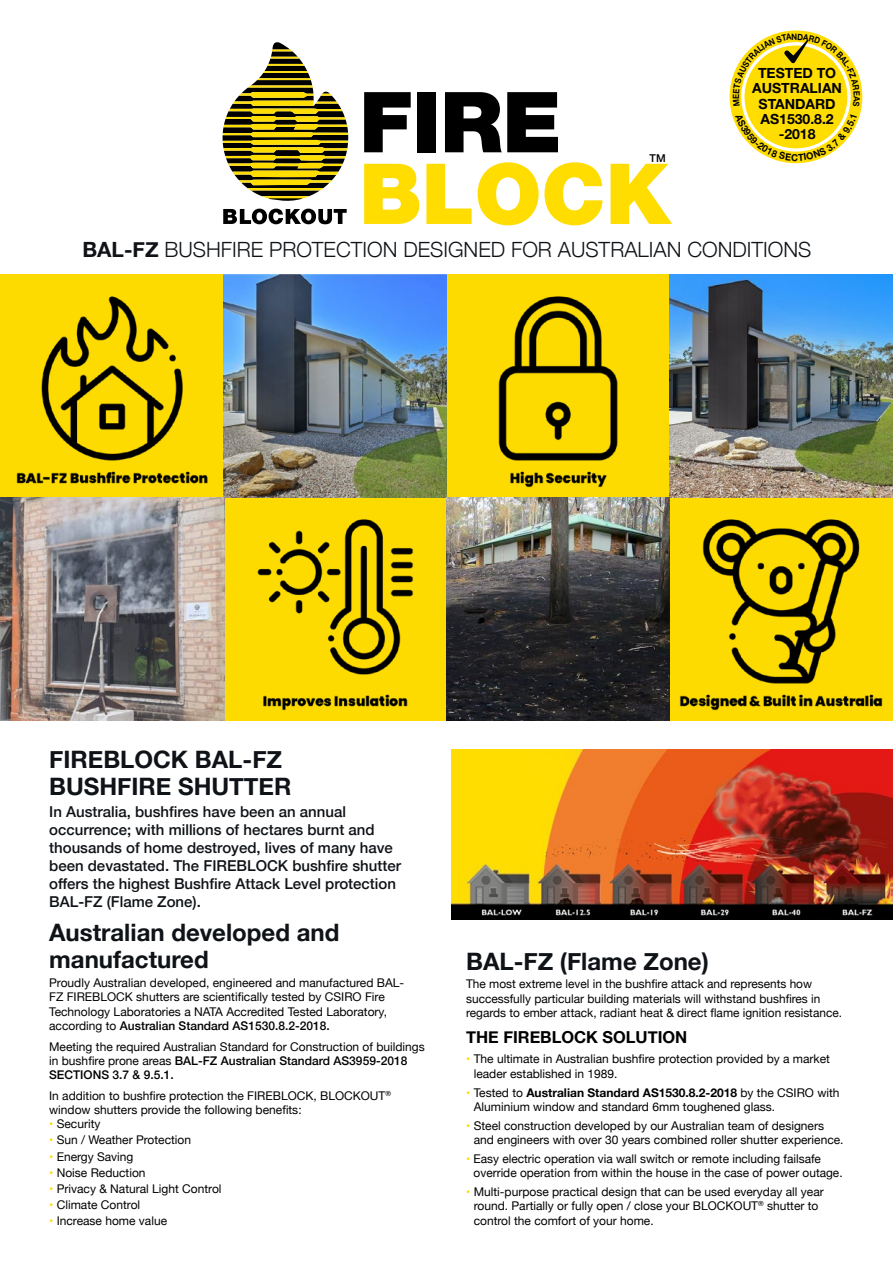
<style>
.page{position:relative;width:893px;height:1263px;background:#fff}
.page>*{position:absolute;margin:0;border:0;box-sizing:border-box;transform-origin:0 0}
.t1{font:900 84.3px "Helvetica Neue LT Std";color:#fd0}
.t2{font:900 84.3px "Helvetica Neue LT Std";color:#000}
.t3{font:700 24px/27px "Helvetica Neue";color:#0f1317}
.t4{font:300 21px "Helvetica Neue";color:#0f1317}
.t5{font:700 16.5px "Helvetica Neue";color:#000}
.t6{font:500 15px/18px "Helvetica Neue";color:#0f1317}
.t7{font:700 14.1px/15px "Helvetica Neue LT Std";color:#000;text-align:center}
.t8{font:12px/14.4px "Helvetica Neue";color:#000}
.t9{font:500 10.8px "Helvetica Neue LT Std";color:#000}
.t10{font:700 8.7px "Helvetica Neue LT Std";color:#000;scale:.9 1}
.s1{font-weight:700}
.s2{font-weight:500}
.s3{color:#fddb00}
</style>
<div class="page">
<svg style="left:223px;top:42px;width:125px;height:182px"></svg>
<img style="left:0;top:274px;width:224px;height:223px">
<svg style="left:224px;top:497px;width:222px;height:223px;background:#dcbf04"></svg>
<svg style="left:670px;top:497px;width:223px;height:223px;background:#d3b700"></svg>
<div style="left:446px;top:274px;width:224px;height:223px;background:#fddb00"></div>
<img style="left:224px;top:274px;width:223px;height:223px">
<img style="left:670px;top:274px;width:223px;height:223px">
<img style="left:446px;top:497px;width:224px;height:223px">
<img style="left:0;top:497px;width:224px;height:223px">
<img style="left:451px;top:749px;width:442px;height:170px">
<div style="left:744px;top:46px;width:103px;height:102px;background:#fd0;border-radius:50%"></div>
<div style="left:730px;top:30px;width:132px;height:133px;border:12px solid #fd0;border-radius:50%"></div>
<svg style="left:733px;top:33px;width:127px;height:74px"></svg>
<svg style="left:735px;top:113px;width:122px;height:48px"></svg>
<h1 class="t2" style="left:359px;top:72px;width:204px">FIRE</h1>
<h1 class="t1" style="left:359px;top:144px;width:313px">BLOCK</h1>
<p class="t9" style="left:650px;top:151px;width:18px">TM</p>
<p class="t10" style="left:731px;top:99px;width:7px;rotate:-90deg">E</p>
<p class="t7" style="left:752px;top:66px;width:91px">TESTED TO<br>AUSTRALIAN<br>STANDARD<br>AS1530.8.2 -2018</p>
<h3 class="t4" style="left:82px;top:233px;width:731px"><span class="s1">BAL-FZ</span> BUSHFIRE PROTECTION DESIGNED FOR AUSTRALIAN CONDITIONS</h3>
<h2 class="t3" style="left:49px;top:746px;width:244px">FIREBLOCK BAL-FZ<br>BUSHFIRE SHUTTER</h2>
<p class="t6" style="left:49px;top:802px;width:353px">In Australia, bushfires have been an annual occurrence; with millions of hectares burnt and thousands of home destroyed, lives of many have been devastated. The FIREBLOCK bushfire shutter offers the highest Bushfire Attack Level protection BAL-FZ (Flame Zone).</p>
<h2 class="t3" style="left:49px;top:920px;width:292px">Australian developed and manufactured</h2>
<p class="t8" style="left:49px;top:976px;width:356px">Proudly Australian developed, engineered and manufactured BAL-FZ FIREBLOCK shutters are scientifically tested by CSIRO Fire Technology Laboratories a NATA Accredited Tested Laboratory, according to <span class="s2">Australian Standard AS1530.8.2-2018.</span></p>
<p class="t8" style="left:49px;top:1040px;width:377px">Meeting the required Australian Standard for Construction of buildings in bushfire prone areas <span class="s2">BAL-FZ Australian Standard AS3959-2018<br>SECTIONS 3.7 &amp; 9.5.1.</span></p>
<p class="t8" style="left:49px;top:1089px;width:343px">In addition to bushfire protection the FIREBLOCK, BLOCKOUT<sup>® </sup>window shutters provide the following benefits:</p>
<p class="t8" style="left:49px;top:1117px;width:53px"><span class="s3">•</span> Security</p>
<p class="t8" style="left:49px;top:1134px;width:143px"><span class="s3">•</span> Sun / Weather Protection</p>
<p class="t8" style="left:49px;top:1150px;width:86px"><span class="s3">•</span> Energy Saving</p>
<p class="t8" style="left:49px;top:1166px;width:98px"><span class="s3">•</span> Noise Reduction</p>
<p class="t8" style="left:49px;top:1182px;width:174px"><span class="s3">•</span> Privacy &amp; Natural Light Control</p>
<p class="t8" style="left:49px;top:1198px;width:93px"><span class="s3">•</span> Climate Control</p>
<p class="t8" style="left:49px;top:1214px;width:120px"><span class="s3">•</span> Increase home value</p>
<h2 class="t3" style="left:466px;top:948px;width:244px">BAL-FZ (Flame Zone)</h2>
<p class="t8" style="left:466px;top:978px;width:377px">The most extreme level in the bushfire attack and represents how successfully particular building materials will withstand bushfires in regards to ember attack, radiant heat &amp; direct flame ignition resistance.</p>
<h3 class="t5" style="left:466px;top:1024px;width:223px">THE FIREBLOCK SOLUTION</h3>
<p class="t8" style="left:474px;top:1053px;width:358px;text-indent:-8px"><span class="s3">•</span> The ultimate in Australian bushfire protection provided by a market leader established in 1989.</p>
<p class="t8" style="left:474px;top:1086px;width:367px;text-indent:-8px"><span class="s3">•</span> Tested to <span class="s1">Australian Standard AS1530.8.2-2018</span> by the CSIRO with<br>Aluminium window and standard 6mm toughened glass.</p>
<p class="t8" style="left:474px;top:1119px;width:371px;text-indent:-8px"><span class="s3">•</span> Steel construction developed by our Australian team of designers and engineers with over 30 years combined roller shutter experience.</p>
<p class="t8" style="left:474px;top:1152px;width:370px;text-indent:-7px"><span class="s3">•</span> Easy electric operation via wall switch or remote including failsafe override operation from within the house in the case of power outage.</p>
<p class="t8" style="left:474px;top:1185px;width:352px;text-indent:-8px"><span class="s3">•</span> Multi-purpose practical design that can be used everyday all year round. Partially or fully open / close your BLOCKOUT<sup>®</sup> shutter to control the comfort of your home.</p>
</div>
